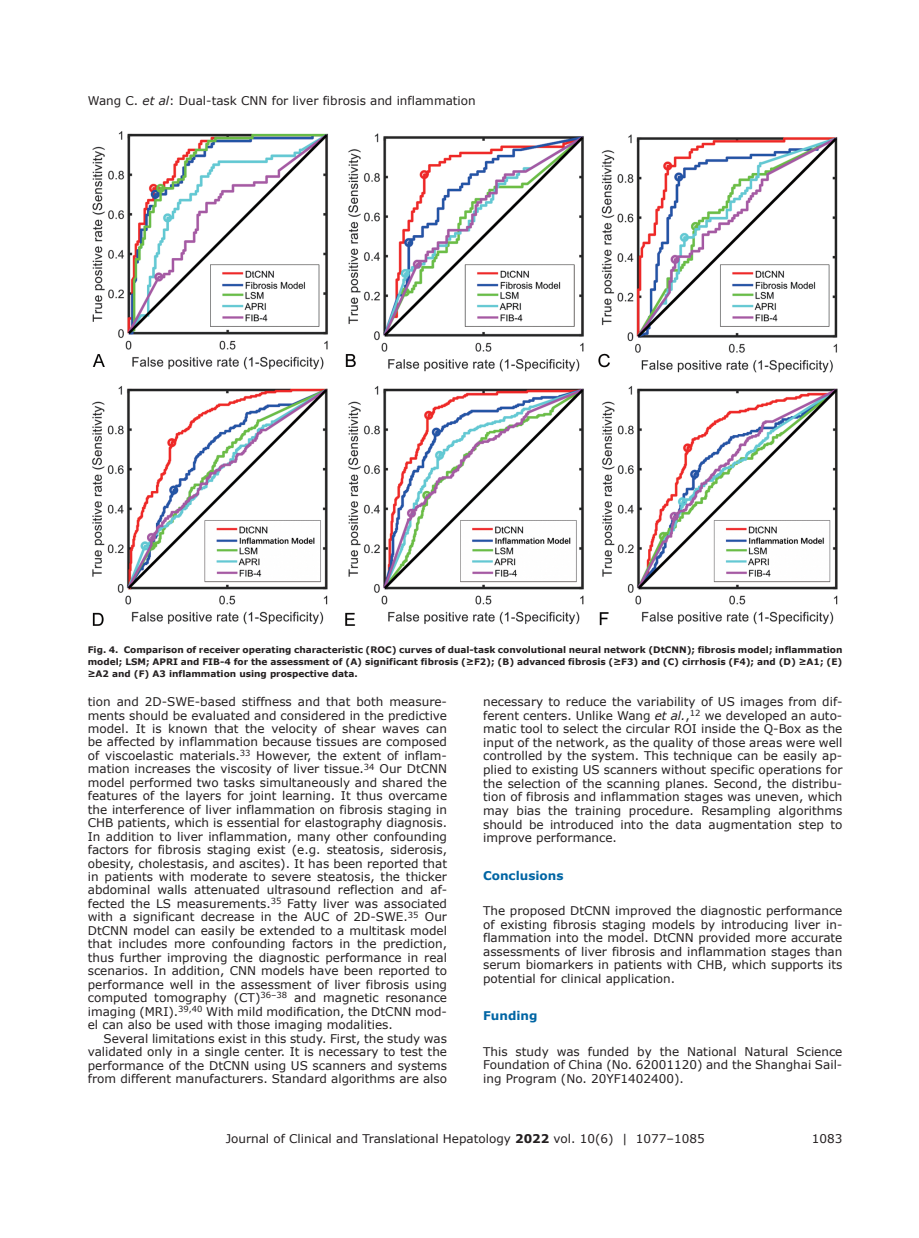
<style>
.page{position:relative;width:919px;height:1238px;background:#fff}
.page>*{position:absolute;margin:0;border:0;box-sizing:border-box;transform-origin:0 0}
.t1{font:12px/13.5px "Verdana";color:#231f20;text-align:justify}
.t2{font:700 12px "Verdana";color:#0065a4}
.t3{font:700 9px/12px "Verdana";color:#231f20;text-align:justify}
.s1{font-style:italic}
.s2{font-weight:700}
</style>
<div class="page">
<img style="left:92px;top:131px;width:746px;height:495px">
<p class="t1" style="left:88px;top:93px;width:389px">Wang C. <span class="s1">et al</span>: Dual-task CNN for liver fibrosis and inflammation</p>
<p class="t3" style="left:88px;top:643px;width:756px">Fig. 4. Comparison of receiver operating characteristic (ROC) curves of dual-task convolutional neural network (DtCNN); fibrosis model; inflammation model; LSM; APRI and FIB-4 for the assessment of (A) significant fibrosis (≥F2); (B) advanced fibrosis (≥F3) and (C) cirrhosis (F4); and (D) ≥A1; (E) ≥A2 and (F) A3 inflammation using prospective data.</p>
<p class="t1" style="left:88px;top:694px;width:361px">tion and 2D-SWE-based stiffness and that both measure&shy;ments should be evaluated and considered in the predictive model. It is known that the velocity of shear waves can be affected by inflammation because tissues are composed of viscoelastic materials.<sup>33</sup> However, the extent of inflam&shy;mation increases the viscosity of liver tissue.<sup>34</sup> Our DtCNN model performed two tasks simultaneously and shared the features of the layers for joint learning. It thus overcame the interference of liver inflammation on fibrosis staging in CHB patients, which is essential for elastography diagnosis.<br>In addition to liver inflammation, many other confounding factors for fibrosis staging exist (e.g. steatosis, siderosis, obesity, cholestasis, and ascites). It has been reported that in patients with moderate to severe steatosis, the thicker abdominal walls attenuated ultrasound reflection and af&shy;fected the LS measurements.<sup>35</sup> Fatty liver was associated with a significant decrease in the AUC of 2D-SWE.<sup>35</sup> Our DtCNN model can easily be extended to a multitask model that includes more confounding factors in the prediction, thus further improving the diagnostic performance in real scenarios. In addition, CNN models have been reported to performance well in the assessment of liver fibrosis using computed tomography (CT)<sup>36–38</sup> and magnetic resonance imaging (MRI).<sup>39,40</sup> With mild modification, the DtCNN mod&shy;el can also be used with those imaging modalities.</p>
<p class="t1" style="left:88px;top:1031px;width:361px;text-indent:16px">Several limitations exist in this study. First, the study was validated only in a single center. It is necessary to test the performance of the DtCNN using US scanners and systems from different manufacturers. Standard algorithms are also</p>
<p class="t1" style="left:483px;top:694px;width:361px">necessary to reduce the variability of US images from dif&shy;ferent centers. Unlike Wang <span class="s1">et al.</span>,<sup>12</sup> we developed an auto&shy;matic tool to select the circular ROI inside the Q-Box as the input of the network, as the quality of those areas were well controlled by the system. This technique can be easily ap&shy;plied to existing US scanners without specific operations for the selection of the scanning planes. Second, the distribu&shy;tion of fibrosis and inflammation stages was uneven, which may bias the training procedure. Resampling algorithms should be introduced into the data augmentation step to improve performance.</p>
<p class="t2" style="left:483px;top:866px;width:82px">Conclusions</p>
<p class="t1" style="left:483px;top:903px;width:361px">The proposed DtCNN improved the diagnostic performance of existing fibrosis staging models by introducing liver in&shy;flammation into the model. DtCNN provided more accurate assessments of liver fibrosis and inflammation stages than serum biomarkers in patients with CHB, which supports its potential for clinical application.</p>
<p class="t2" style="left:483px;top:1007px;width:56px">Funding</p>
<p class="t1" style="left:483px;top:1044px;width:361px">This study was funded by the National Natural Science Foundation of China (No. 62001120) and the Shanghai Sail&shy;ing Program (No. 20YF1402400).</p>
<p class="t1" style="left:226px;top:1131px;width:480px">Journal of Clinical and Translational Hepatology <span class="s2">2022</span> vol. 10(6) | 1077–1085</p>
<p class="t1" style="left:811px;top:1131px;width:32px">1083</p>
</div>
